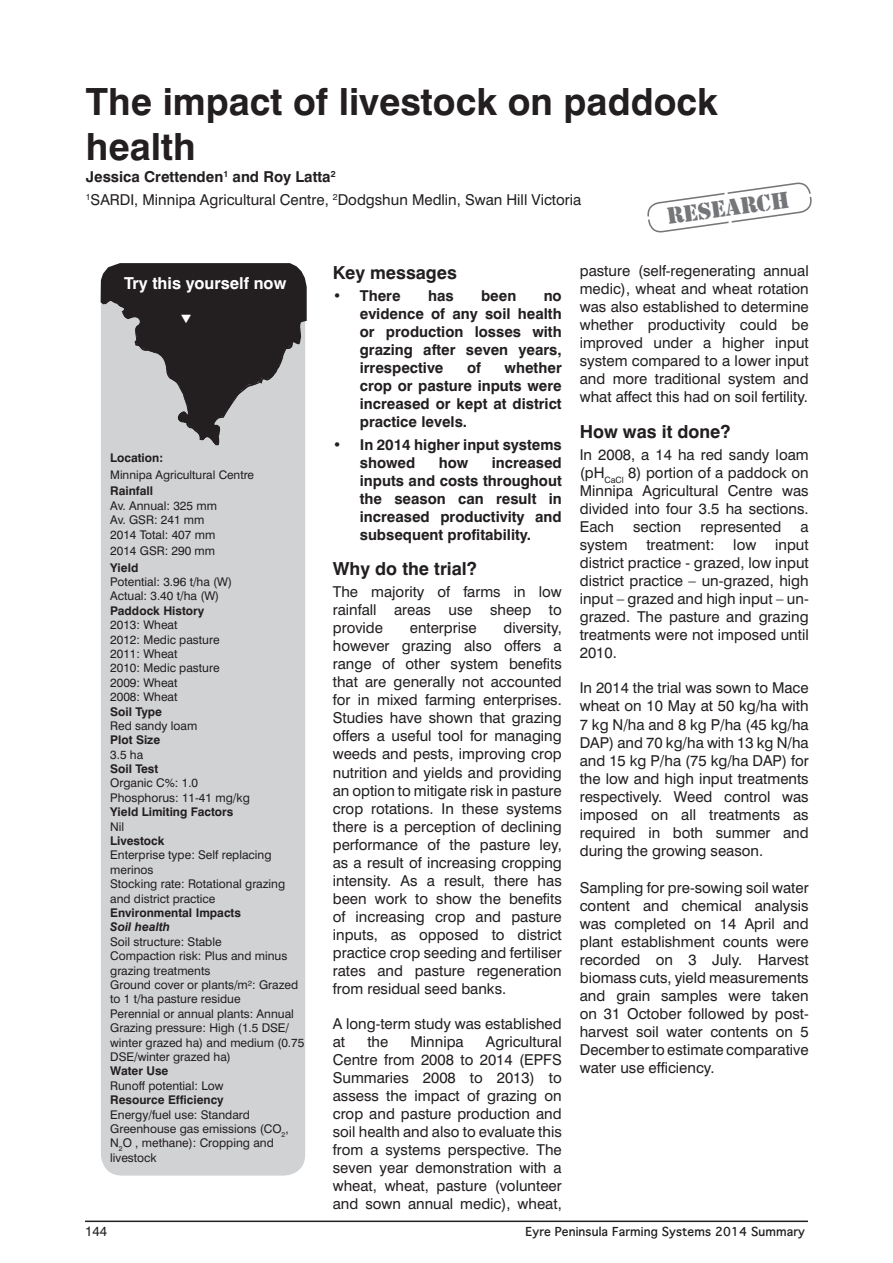
<style>
.page{position:relative;width:893px;height:1263px;background:#fff}
.page>*{position:absolute;margin:0;border:0;box-sizing:border-box;transform-origin:0 0}
.t1{font:700 37.5px/45px "Swiss 721 BT";color:#231f20}
.t2{font:21.75px "Stencil Std";color:#757679}
.t3{font:700 18px "Swiss 721 BT";color:#231f20}
.t4{font:700 16.5px "Swiss 721 BT";color:#fff}
.t5{font:15px/18px "Swiss 721 BT";color:#231f20;text-align:justify}
.t6{font:700 15px/18px "Swiss 721 BT";color:#231f20;text-align:justify}
.t7{font:13.5px "Swiss 721 BT";color:#231f20}
.t8{font:12px/14.4px "Swiss 721 BT";color:#231f20}
.t9{font:700 12px "Swiss 721 BT";color:#231f20}
.t10{font:700 12px "Thonburi";color:#231f20}
.t11{font:italic 700 12px "Swiss 721 BT";color:#231f20}
.t12{font:11.85px "Swiss 721 BT";color:#231f20}
</style>
<div class="page">
<hr style="left:85px;top:1220px;width:723px;height:2px;background:#231f20">
<div style="left:101px;top:263px;width:204px;height:912px;background:#d1d2d4;border-radius:21px"></div>
<svg style="left:647px;top:182px;width:165px;height:51px"></svg>
<svg style="left:100px;top:263px;width:207px;height:181px"></svg>
<p class="t1" style="left:86px;top:79px;width:634px">The impact of livestock on paddock health</p>
<p class="t6" style="left:86px;top:168px;width:251px">Jessica Crettenden<sup>1</sup> and Roy Latta<sup>2</sup></p>
<p class="t5" style="left:86px;top:190px;width:497px"><sup>1</sup>SARDI, Minnipa Agricultural Centre, <sup>2</sup>Dodgshun Medlin, Swan Hill Victoria</p>
<p class="t2" style="left:665px;top:202px;width:125px;rotate:-8deg">Research</p>
<p class="t4" style="left:124px;top:273px;width:164px">Try this yourself now</p>
<p class="t9" style="left:110px;top:451px;width:54px">Location:</p>
<p class="t12" style="left:110px;top:467px;width:145px">Minnipa Agricultural Centre</p>
<p class="t9" style="left:110px;top:484px;width:44px">Rainfall</p>
<p class="t8" style="left:110px;top:498px;width:108px">Av. Annual: 325 mm</p>
<p class="t8" style="left:110px;top:513px;width:96px">Av. GSR: 241 mm</p>
<p class="t8" style="left:110px;top:527px;width:107px">2014 Total: 407 mm</p>
<p class="t8" style="left:110px;top:543px;width:107px">2014 GSR: 290 mm</p>
<p class="t9" style="left:110px;top:560px;width:30px">Yield</p>
<p class="t8" style="left:110px;top:574px;width:124px">Potential: 3.96 t/ha (W)</p>
<p class="t8" style="left:110px;top:589px;width:111px">Actual: 3.40 t/ha (W)</p>
<p class="t9" style="left:110px;top:603px;width:96px">Paddock History</p>
<p class="t8" style="left:110px;top:618px;width:69px">2013: Wheat</p>
<p class="t8" style="left:110px;top:632px;width:111px">2012: Medic pasture</p>
<p class="t8" style="left:110px;top:646px;width:69px">2011: Wheat</p>
<p class="t8" style="left:110px;top:661px;width:111px">2010: Medic pasture</p>
<p class="t8" style="left:110px;top:675px;width:69px">2009: Wheat</p>
<p class="t8" style="left:110px;top:690px;width:69px">2008: Wheat</p>
<p class="t9" style="left:110px;top:704px;width:53px">Soil Type</p>
<p class="t8" style="left:110px;top:718px;width:89px">Red sandy loam</p>
<p class="t9" style="left:110px;top:733px;width:52px">Plot Size</p>
<p class="t8" style="left:110px;top:747px;width:35px">3.5 ha</p>
<p class="t9" style="left:110px;top:761px;width:50px">Soil Test</p>
<p class="t8" style="left:110px;top:776px;width:90px">Organic C%: 1.0</p>
<p class="t8" style="left:110px;top:790px;width:141px">Phosphorus: 11-41 mg/kg</p>
<p class="t9" style="left:110px;top:804px;width:125px">Yield Limiting Factors</p>
<p class="t8" style="left:110px;top:819px;width:16px">Nil</p>
<p class="t9" style="left:110px;top:833px;width:56px">Livestock</p>
<p class="t8" style="left:110px;top:848px;width:163px">Enterprise type: Self replacing merinos</p>
<p class="t8" style="left:110px;top:876px;width:177px">Stocking rate: Rotational grazing and district practice</p>
<p class="t9" style="left:110px;top:905px;width:132px">Environmental Impacts</p>
<p class="t11" style="left:110px;top:920px;width:61px">Soil health</p>
<p class="t8" style="left:110px;top:934px;width:113px">Soil structure: Stable</p>
<p class="t8" style="left:110px;top:948px;width:179px">Compaction risk: Plus and minus grazing treatments</p>
<p class="t8" style="left:110px;top:977px;width:190px">Ground cover or plants/m²: Grazed to 1 t/ha pasture residue</p>
<p class="t8" style="left:110px;top:1006px;width:185px">Perennial or annual plants: Annual</p>
<p class="t8" style="left:110px;top:1020px;width:196px">Grazing pressure: High (1.5 DSE/ winter grazed ha) and medium (0.75<br>DSE/winter grazed ha)</p>
<p class="t9" style="left:110px;top:1064px;width:60px">Water Use</p>
<p class="t8" style="left:110px;top:1078px;width:115px">Runoff potential: Low</p>
<p class="t9" style="left:110px;top:1092px;width:115px">Resource Efficiency</p>
<p class="t8" style="left:110px;top:1107px;width:141px">Energy/fuel use: Standard</p>
<p class="t8" style="left:110px;top:1121px;width:180px">Greenhouse gas emissions (CO<sub>2</sub>,<br>N<sub>2</sub>O₂, methane): Cropping and livestock</p>
<p class="t3" style="left:333px;top:262px;width:126px">Key messages</p>
<p class="t6" style="left:333px;top:287px;width:69px">• There</p>
<p class="t6" style="left:428px;top:287px;width:27px">has</p>
<p class="t6" style="left:481px;top:287px;width:37px">been</p>
<p class="t6" style="left:360px;top:287px;width:203px;text-indent:184px">no evidence of any soil health or production losses with grazing after seven years, irrespective</p>
<p class="t6" style="left:467px;top:359px;width:15px">of</p>
<p class="t6" style="left:360px;top:359px;width:203px;text-indent:145px">whether crop or pasture inputs were increased or kept at district practice levels.</p>
<p class="t6" style="left:360px;top:435px;width:203px;text-indent:-27px">• In 2014 higher input systems showed</p>
<p class="t6" style="left:360px;top:453px;width:203px;text-indent:132px">increased inputs and costs throughout the season can result in increased productivity and subsequent profitability.</p>
<p class="t3" style="left:333px;top:558px;width:146px">Why do the trial?</p>
<p class="t5" style="left:333px;top:583px;width:230px">The majority of farms in low rainfall areas use sheep to provide</p>
<p class="t6" style="left:439px;top:453px;width:31px">how</p>
<p class="t5" style="left:333px;top:619px;width:230px;text-indent:171px">diversity, however grazing also offers a range of other system benefits that are generally not accounted for in mixed farming enterprises.<br>Studies have shown that grazing offers a useful tool for managing weeds and pests, improving crop nutrition and yields and providing an option to mitigate risk in pasture crop rotations. In these systems there is a perception of declining performance of the pasture ley, as a result of increasing cropping intensity. As a result, there has been work to show the benefits of increasing crop and pasture inputs, as opposed to district practice crop seeding and fertiliser rates and pasture regeneration from residual seed banks.</p>
<p class="t5" style="left:333px;top:1014px;width:230px">A long-term study was established at</p>
<p class="t5" style="left:410px;top:619px;width:69px">enterprise</p>
<p class="t5" style="left:333px;top:1032px;width:230px;text-indent:153px">Agricultural Centre from 2008 to 2014 (EPFS Summaries 2008 to 2013) to assess the impact of grazing on crop and pasture production and soil health and also to evaluate this from a systems perspective. The seven year demonstration with a wheat, wheat, pasture (volunteer and sown annual medic), wheat,</p>
<p class="t5" style="left:367px;top:1032px;width:22px">the</p>
<p class="t5" style="left:410px;top:1032px;width:55px">Minnipa</p>
<p class="t5" style="left:580px;top:262px;width:230px">pasture (self-regenerating annual medic), wheat and wheat rotation was also established to determine whether productivity could be improved under a higher input system compared to a lower input and more traditional system and what affect this had on soil fertility.</p>
<p class="t3" style="left:580px;top:420px;width:152px">How was it done?</p>
<p class="t5" style="left:580px;top:445px;width:230px">In 2008, a 14 ha red sandy loam (pH<sub>CaCl</sub> 8) portion of a paddock on Minnipa Agricultural Centre was divided into four 3.5 ha sections.<br>Each</p>
<p class="t5" style="left:633px;top:517px;width:50px">section</p>
<p class="t5" style="left:701px;top:517px;width:82px">represented</p>
<p class="t5" style="left:801px;top:517px;width:10px">a</p>
<p class="t5" style="left:580px;top:535px;width:230px;text-indent:195px">input district practice - grazed, low input district practice – un-grazed, high input – grazed and high input – un&shy;grazed. The pasture and grazing treatments were not imposed until 2010.</p>
<p class="t5" style="left:580px;top:679px;width:230px">In 2014 the trial was sown to Mace wheat on 10 May at 50 kg/ha with 7 kg N/ha and 8 kg P/ha (45 kg/ha DAP) and 70 kg/ha with 13 kg N/ha and 15 kg P/ha (75 kg/ha DAP) for the low and high input treatments respectively. Weed control was imposed on all treatments as required in both summer and during the growing season.</p>
<p class="t5" style="left:580px;top:878px;width:230px">Sampling for pre-sowing soil water content and chemical analysis was completed on 14 April and plant establishment counts were recorded on 3 July. Harvest biomass cuts, yield measurements and grain samples were taken on 31 October followed by post&shy;harvest soil water contents on 5<br>December to estimate comparative water use efficiency.</p>
<p class="t5" style="left:580px;top:535px;width:49px">system</p>
<p class="t5" style="left:646px;top:535px;width:70px">treatment:</p>
<p class="t5" style="left:733px;top:535px;width:25px">low</p>
<p class="t7" style="left:85px;top:1223px;width:24px">144</p>
<p class="t10" style="left:526px;top:1222px;width:281px">Eyre Peninsula Farming Systems 2014 Summary</p>
</div>
